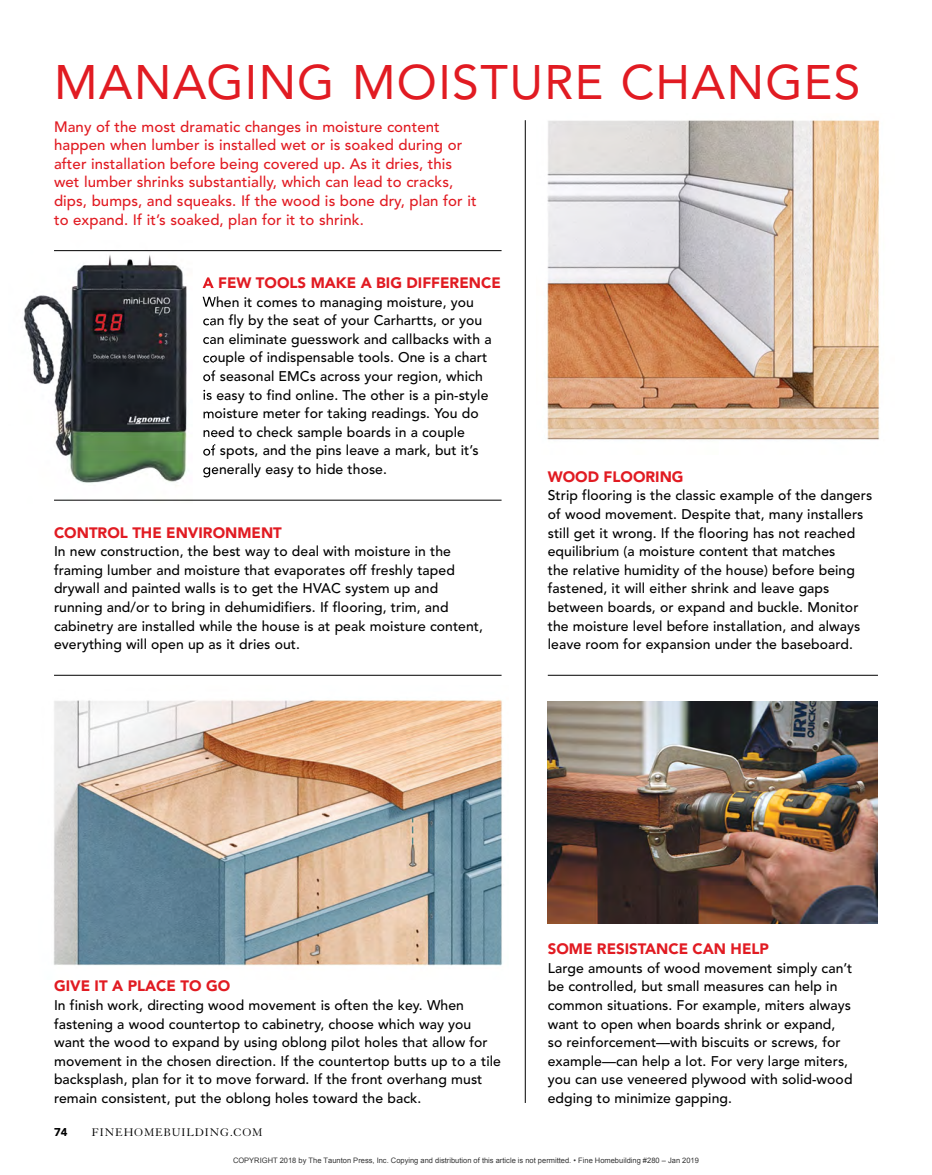
<style>
.page{position:relative;width:932px;height:1175px;background:#fff}
.page>*{position:absolute;margin:0;border:0;box-sizing:border-box;transform-origin:0 0}
.t1{font:48px "Avenir LT Std";letter-spacing:.025em;color:#e11b22}
.t2{font:500 15px/18.6px "Avenir LT Std";letter-spacing:.005em;color:#e11b22}
.t3{font:900 15px "Avenir LT Std";color:#e11b22}
.t4{font:500 13.95px/18.6px "Avenir LT Std";letter-spacing:.005em;color:#000}
.t5{font:12px "Granjon LT Std";letter-spacing:.07em;color:#000}
.t6{font:900 11.25px "Avenir LT Std";color:#000}
.t7{font:7.5px "Arial";color:rgb(0 0 0/.8)}
</style>
<div class="page">
<img style="left:547px;top:120px;width:333px;height:320px">
<img style="left:53px;top:699px;width:450px;height:267px">
<img style="left:23px;top:251px;width:191px;height:249px">
<svg style="left:202px;top:277px;width:12px;height:11px"></svg>
<img style="left:203px;top:296px;width:11px;height:14px">
<img style="left:203px;top:314px;width:11px;height:14px">
<img style="left:203px;top:333px;width:11px;height:14px">
<img style="left:203px;top:352px;width:11px;height:14px">
<img style="left:203px;top:370px;width:11px;height:14px">
<img style="left:203px;top:389px;width:11px;height:14px">
<img style="left:203px;top:407px;width:11px;height:14px">
<img style="left:203px;top:426px;width:11px;height:15px">
<img style="left:203px;top:445px;width:11px;height:14px">
<img style="left:203px;top:463px;width:11px;height:14px">
<hr style="left:525px;top:120px;width:1px;height:982px;background:#000">
<hr style="left:54px;top:250px;width:447px;height:1px;background:#000">
<hr style="left:54px;top:500px;width:447px;height:1px;background:#000">
<hr style="left:54px;top:675px;width:447px;height:1px;background:#000">
<hr style="left:548px;top:675px;width:330px;height:1px;background:#000">
<img style="left:548px;top:701px;width:330px;height:222px">
<p class="t1" style="left:54px;top:54px;width:808px">MANAGING MOISTURE CHANGES</p>
<p class="t2" style="left:54px;top:117px;width:424px">Many of the most dramatic changes in moisture content happen when lumber is installed wet or is soaked during or after installation before being covered up. As it dries, this wet lumber shrinks substantially, which can lead to cracks, dips, bumps, and squeaks. If the wood is bone dry, plan for it to expand. If it’s soaked, plan for it to shrink.</p>
<p class="t3" style="left:203px;top:274px;width:300px">A FEW TOOLS MAKE A BIG DIFFERENCE</p>
<p class="t4" style="left:203px;top:293px;width:290px">When it comes to managing moisture, you can fly by the seat of your Carhartts, or you can eliminate guesswork and callbacks with a couple of indispensable tools. One is a chart of seasonal EMCs across your region, which is easy to find online. The other is a pin-style moisture meter for taking readings. You do need to check sample boards in a couple<br>of spots, and the pins leave a mark, but it’s generally easy to hide those.</p>
<p class="t3" style="left:54px;top:523px;width:229px">CONTROL THE ENVIRONMENT</p>
<p class="t4" style="left:54px;top:542px;width:430px">In new construction, the best way to deal with moisture in the framing lumber and moisture that evaporates off freshly taped drywall and painted walls is to get the HVAC system up and running and/or to bring in dehumidifiers. If flooring, trim, and cabinetry are installed while the house is at peak moisture content, everything will open up as it dries out.</p>
<p class="t3" style="left:548px;top:467px;width:137px">WOOD FLOORING</p>
<p class="t4" style="left:548px;top:486px;width:326px">Strip flooring is the classic example of the dangers of wood movement. Despite that, many installers still get it wrong. If the flooring has not reached equilibrium (a moisture content that matches<br>the relative humidity of the house) before being fastened, it will either shrink and leave gaps between boards, or expand and buckle. Monitor the moisture level before installation, and always leave room for expansion under the baseboard.</p>
<p class="t3" style="left:54px;top:977px;width:178px">GIVE IT A PLACE TO GO</p>
<p class="t4" style="left:54px;top:996px;width:448px">In finish work, directing wood movement is often the key. When fastening a wood countertop to cabinetry, choose which way you want the wood to expand by using oblong pilot holes that allow for movement in the chosen direction. If the countertop butts up to a tile backsplash, plan for it to move forward. If the front overhang must remain consistent, put the oblong holes toward the back .</p>
<p class="t3" style="left:548px;top:939px;width:223px">SOME RESISTANCE CAN HELP</p>
<p class="t4" style="left:548px;top:959px;width:306px">Large amounts of wood movement simply can’t be controlled, but small measures can help in common situations. For example, miters always want to open when boards shrink or expand, so reinforcement—with biscuits or screws, for example—can help a lot. For very large miters, you can use veneered plywood with solid-wood edging to minimize gapping.</p>
<p class="t6" style="left:54px;top:1125px;width:15px">74</p>
<p class="t5" style="left:92px;top:1126px;width:172px">FINEHOMEBUILDING.cOM</p>
<p class="t7" style="left:233px;top:1155px;width:467px">COPYRIGHT 2018 by The Taunton Press, Inc. Copying and distribution of this article is not permitted. • Fine Homebuilding #280 – Jan 2019</p>
</div>
